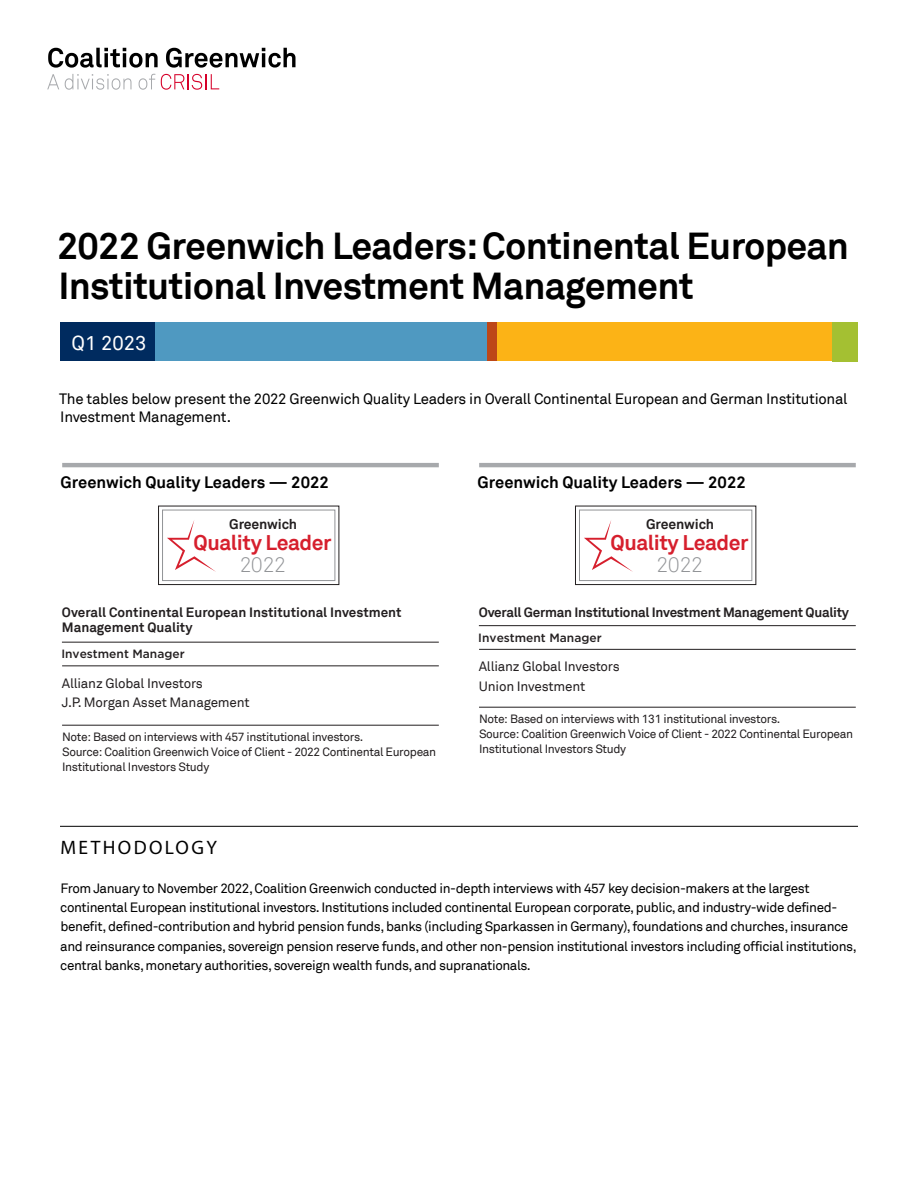
<style>
.page{position:relative;width:918px;height:1188px;background:#fff}
.page>*{position:absolute;margin:0;border:0;box-sizing:border-box;transform-origin:0 0}
.t1{font:700 37.5px/40.5px "Akkurat Pro";letter-spacing:-.02em;color:#000}
.t2{font:700 21.15px "Akkurat Pro";letter-spacing:-.02em;color:#d61f2d}
.t3{font:21.15px "Akkurat Light Pro";letter-spacing:-.025em;color:#929497}
.t4{font:20.25px "Akkurat Pro";color:#fff}
.t5{font:19.5px "Myriad Pro";letter-spacing:.12em;color:#000}
.t6{font:700 16.5px "Akkurat Pro";color:#000}
.t7{font:15px/18px "Akkurat Pro";letter-spacing:-.02em;color:#000}
.t8{font:700 13.95px "Akkurat Pro";letter-spacing:-.01em;color:#231f20}
.t9{font:13.5px/19.5px "Akkurat Pro";letter-spacing:-.03em;color:#000}
.t10{font:700 13.5px/15px "Akkurat Pro";letter-spacing:-.005em;color:#231f20}
.t11{font:13.5px/19.5px "Akkurat Pro";letter-spacing:-.015em;color:#231f20}
.t12{font:12px/15px "Akkurat Pro";letter-spacing:-.03em;color:#231f20}
.t13{font:500 12px "Gotham";color:#231f20}
</style>
<div class="page">
<svg style="left:48px;top:48px;width:110px;height:20px"></svg>
<svg style="left:166px;top:48px;width:130px;height:20px"></svg>
<svg style="left:47px;top:74px;width:12px;height:15px"></svg>
<svg style="left:65px;top:74px;width:66px;height:16px"></svg>
<svg style="left:139px;top:74px;width:16px;height:16px"></svg>
<svg style="left:161px;top:74px;width:58px;height:16px"></svg>
<div style="left:155px;top:322px;width:338px;height:39px;background:#4f99c1"></div>
<div style="left:487px;top:322px;width:357px;height:39px;background:#fcb316"></div>
<div style="left:832px;top:322px;width:26px;height:39px;background:#a4c032"></div>
<div style="left:487px;top:322px;width:9px;height:39px;background:#bd4718"></div>
<div style="left:60px;top:322px;width:95px;height:39px;background:#002b5f"></div>
<hr style="left:62px;top:463px;width:377px;height:4px;background:#a7a9ac">
<hr style="left:62px;top:725px;width:377px;height:1px;background:#231f20">
<hr style="left:62px;top:642px;width:377px;height:1px;background:#231f20">
<div style="left:162px;top:510px;width:173px;height:71px;border:1px solid #929497"></div>
<div style="left:158px;top:506px;width:181px;height:79px;border:1px solid #231f20"></div>
<svg style="left:167px;top:520px;width:49px;height:52px"></svg>
<hr style="left:62px;top:666px;width:377px;height:1px;background:#231f20">
<hr style="left:479px;top:463px;width:377px;height:4px;background:#a7a9ac">
<hr style="left:479px;top:707px;width:377px;height:1px;background:#231f20">
<hr style="left:479px;top:625px;width:377px;height:1px;background:#231f20">
<div style="left:579px;top:510px;width:173px;height:71px;border:1px solid #929497"></div>
<div style="left:575px;top:506px;width:181px;height:79px;border:1px solid #231f20"></div>
<svg style="left:584px;top:521px;width:49px;height:51px"></svg>
<hr style="left:479px;top:649px;width:377px;height:1px;background:#231f20">
<hr style="left:60px;top:826px;width:798px;height:1px;background:#000">
<h1 class="t1" style="left:57px;top:226px;width:794px">2022 Greenwich Leaders: Continental European<br>Institutional Investment Management</h1>
<h3 class="t4" style="left:72px;top:331px;width:76px">Q1 2023</h3>
<p class="t7" style="left:59px;top:390px;width:790px">The tables below present the 2022 Greenwich Quality Leaders in Overall Continental European and German Institutional<br>Investment Management.</p>
<p class="t6" style="left:61px;top:471px;width:270px">Greenwich Quality Leaders — 2022</p>
<p class="t8" style="left:229px;top:516px;width:70px">Greenwich</p>
<h2 class="t2" style="left:194px;top:530px;width:140px">Quality Leader</h2>
<h2 class="t3" style="left:239px;top:552px;width:48px">2022</h2>
<p class="t10" style="left:62px;top:605px;width:341px">Overall Continental European Institutional Investment<br>Management Quality</p>
<p class="t13" style="left:61px;top:646px;width:125px">Investment Manager</p>
<p class="t11" style="left:62px;top:674px;width:189px">Allianz Global Investors<br>J.P. Morgan Asset Management</p>
<p class="t12" style="left:62px;top:729px;width:376px">Note: Based on interviews with 457 institutional investors.<br>Source: Coalition Greenwich Voice of Client - 2022 Continental European<br>Institutional Investors Study</p>
<p class="t6" style="left:478px;top:471px;width:270px">Greenwich Quality Leaders — 2022</p>
<p class="t8" style="left:646px;top:516px;width:70px">Greenwich</p>
<h2 class="t2" style="left:611px;top:530px;width:140px">Quality Leader</h2>
<h2 class="t3" style="left:656px;top:552px;width:48px">2022</h2>
<p class="t10" style="left:479px;top:605px;width:372px">Overall German Institutional Investment Management Quality</p>
<p class="t13" style="left:478px;top:630px;width:125px">Investment Manager</p>
<p class="t11" style="left:479px;top:657px;width:142px">Allianz Global Investors<br>Union Investment</p>
<p class="t12" style="left:479px;top:711px;width:376px">Note: Based on interviews with 131 institutional investors.<br>Source: Coalition Greenwich Voice of Client - 2022 Continental European<br>Institutional Investors Study</p>
<h3 class="t5" style="left:61px;top:835px;width:158px">METHODOLOGY</h3>
<p class="t9" style="left:60px;top:878px;width:798px">From January to November 2022, Coalition Greenwich conducted in-depth interviews with 457 key decision-makers at the largest continental European institutional investors. Institutions included continental European corporate, public, and industry-wide defined&shy;benefit, defined-contribution and hybrid pension funds, banks (including Sparkassen in Germany), foundations and churches, insurance and reinsurance companies, sovereign pension reserve funds, and other non-pension institutional investors including official institutions, central banks, monetary authorities, sovereign wealth funds, and supranationals.</p>
</div>
